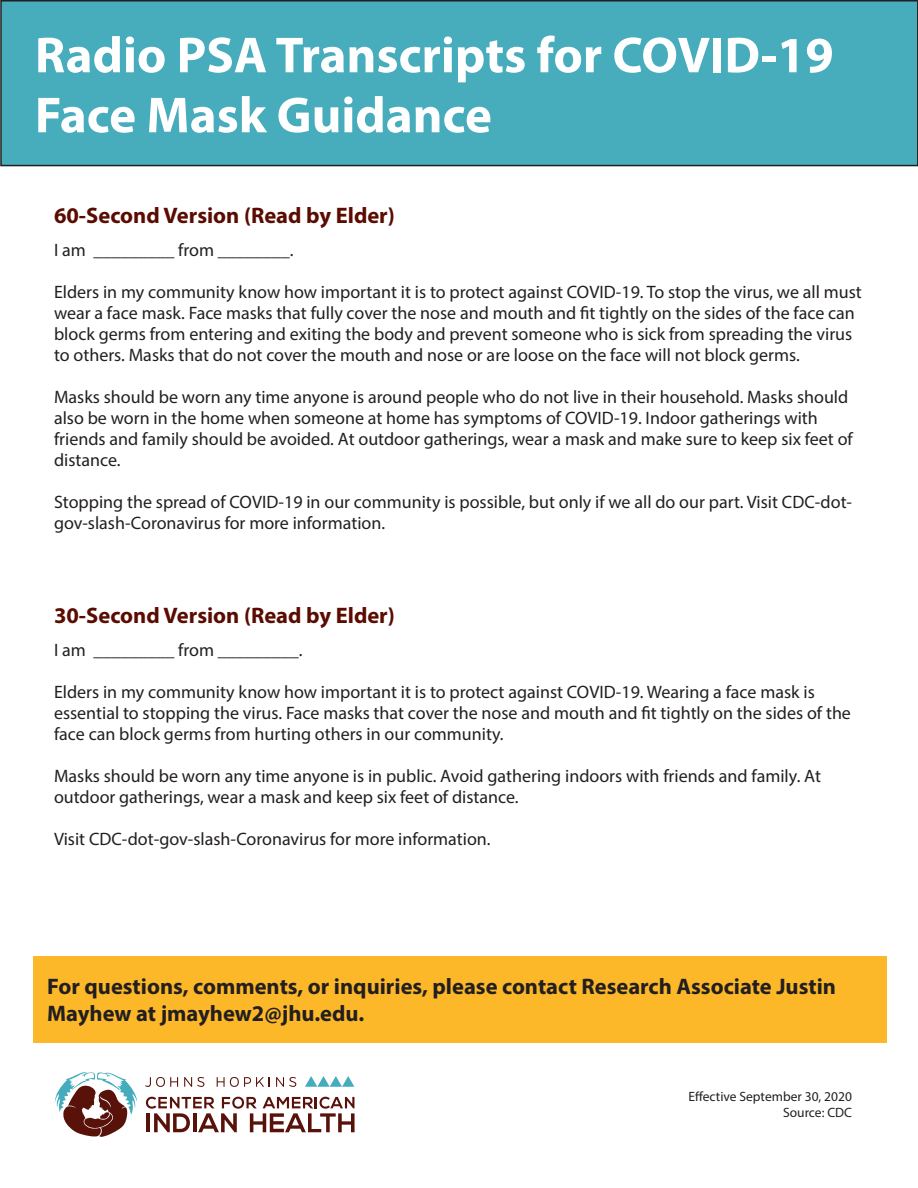
<style>
.page{position:relative;width:918px;height:1188px;background:#fff}
.page>*{position:absolute;margin:0;border:0;box-sizing:border-box;transform-origin:0 0}
.t1{font:700 51px/60px "Myriad Pro";color:#fff}
.t2{font:700 22.5px/27px "Myriad Pro";color:#231f20}
.t3{font:700 22.5px "Myriad Pro";color:#5a0c00}
.t4{font:18px/21px "Myriad Pro";color:#231f20}
.t5{font:13.5px "Myriad Pro";color:#231f20}
</style>
<div class="page">
<div style="left:1px;top:1px;width:917px;height:165px;background:#47adbd"></div>
<div style="left:0;top:0;width:918px;height:166px;border:2px solid #231f20"></div>
<svg style="left:305px;top:1076px;width:49px;height:11px"></svg>
<svg style="left:146px;top:1097px;width:209px;height:35px"></svg>
<svg style="left:145px;top:1077px;width:33px;height:10px"></svg>
<svg style="left:184px;top:1077px;width:20px;height:10px"></svg>
<svg style="left:217px;top:1077px;width:53px;height:10px"></svg>
<svg style="left:276px;top:1077px;width:20px;height:10px"></svg>
<svg style="left:55px;top:1072px;width:82px;height:65px"></svg>
<div style="left:34px;top:956px;width:853px;height:86px;background:#fcb828"></div>
<p class="t1" style="left:35px;top:23px;width:800px">Radio PSA Transcripts for COVID-19<br>Face Mask Guidance</p>
<p class="t3" style="left:54px;top:200px;width:342px">60-Second Version (Read by Elder)</p>
<p class="t4" style="left:54px;top:239px;width:241px">I am _________ from ________.</p>
<p class="t4" style="left:54px;top:281px;width:809px">Elders in my community know how important it is to protect against COVID-19. To stop the virus, we all must wear a face mask. Face masks that fully cover the nose and mouth and fit tightly on the sides of the face can block germs from entering and exiting the body and prevent someone who is sick from spreading the virus to others. Masks that do not cover the mouth and nose or are loose on the face will not block germs.</p>
<p class="t4" style="left:54px;top:386px;width:800px">Masks should be worn any time anyone is around people who do not live in their household. Masks should also be worn in the home when someone at home has symptoms of COVID-19. Indoor gatherings with friends and family should be avoided. At outdoor gatherings, wear a mask and make sure to keep six feet of distance.</p>
<p class="t4" style="left:54px;top:491px;width:800px">Stopping the spread of COVID-19 in our community is possible, but only if we all do our part. Visit CDC-dot&shy;gov-slash-Coronavirus for more information.</p>
<p class="t3" style="left:54px;top:601px;width:342px">30-Second Version (Read by Elder)</p>
<p class="t4" style="left:54px;top:640px;width:250px">I am _________ from _________.</p>
<p class="t4" style="left:54px;top:682px;width:799px">Elders in my community know how important it is to protect against COVID-19. Wearing a face mask is essential to stopping the virus. Face masks that cover the nose and mouth and fit tightly on the sides of the face can block germs from hurting others in our community.</p>
<p class="t4" style="left:54px;top:766px;width:769px">Masks should be worn any time anyone is in public. Avoid gathering indoors with friends and family. At outdoor gatherings, wear a mask and keep six feet of distance.</p>
<p class="t4" style="left:54px;top:829px;width:438px">Visit CDC-dot-gov-slash-Coronavirus for more information.</p>
<p class="t2" style="left:47px;top:972px;width:790px">For questions, comments, or inquiries, please contact Research Associate Justin<br>Mayhew at jmayhew2@jhu.edu.</p>
<p class="t5" style="left:689px;top:1088px;width:165px">Effective September 30, 2020</p>
<p class="t5" style="left:783px;top:1105px;width:70px">Source: CDC</p>
</div>
